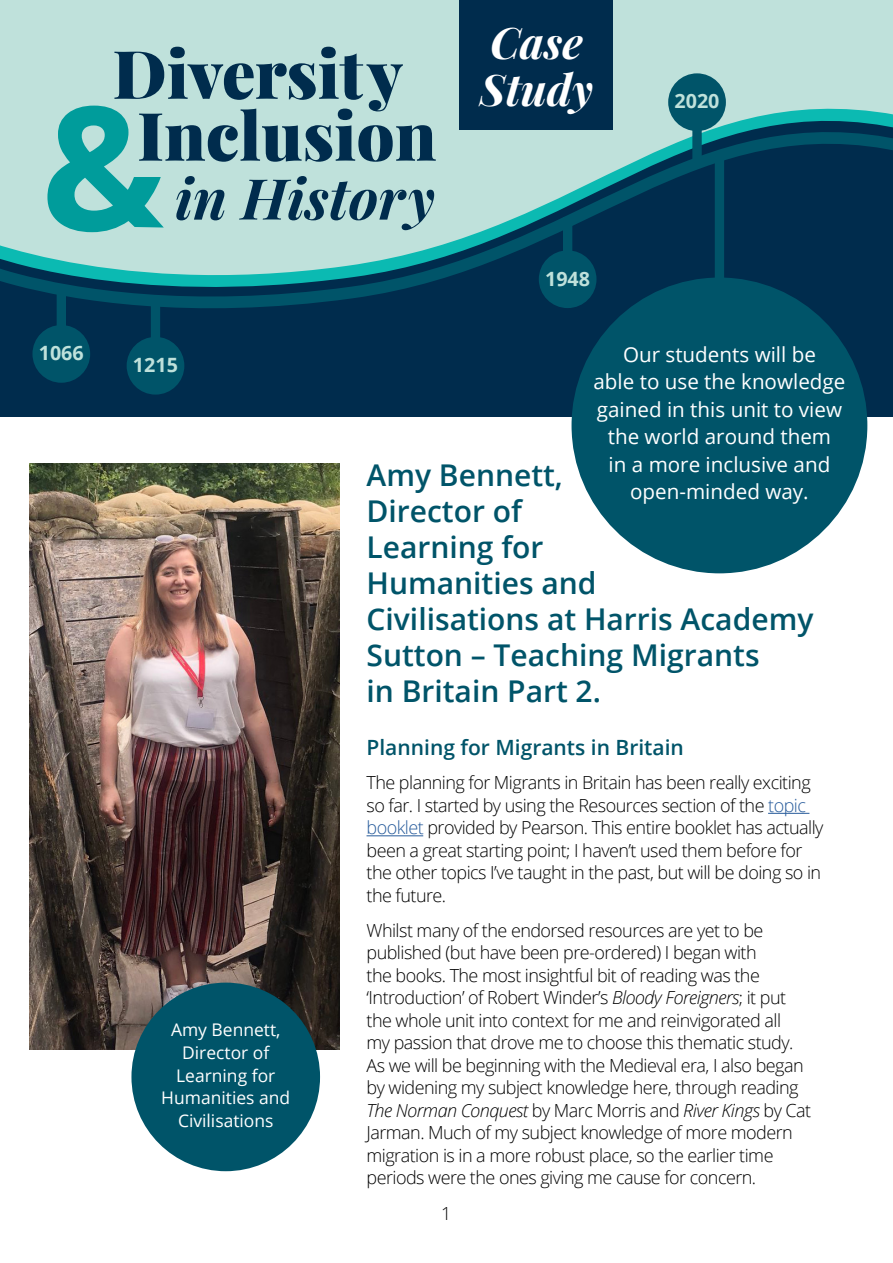
<style>
.page{position:relative;width:893px;height:1263px;background:#fff}
.page>*{position:absolute;margin:0;border:0;box-sizing:border-box;transform-origin:0 0}
.t1{font:900 66.75px/61.9px "Playfair Display";color:#002c4d;text-align:center}
.t2{font:italic 700 56.4px "Playfair Display";color:#002c4d}
.t3{font:italic 700 43.5px/46.5px "Playfair Display";color:#fff}
.t4{font:600 30px/36px "Open Sans";color:#005469}
.t5{font:600 21px "Open Sans";color:#005469}
.t6{font:20.55px/27.5px "Open Sans";color:#fff;text-align:center}
.t7{font:700 19.65px "Open Sans";color:#bfe1db}
.t8{font:300 18px/22.5px "Open Sans";letter-spacing:-.03em;color:#000}
.t9{font:17.4px/22.6px "Open Sans";color:#fff;text-align:center}
.s1{color:#275b9b}
.s2{font-style:italic}
</style>
<div class="page">
<svg style="left:0;top:0;width:893px;height:418px;background:#62909b"></svg>
<div style="left:692px;top:117px;width:10px;height:47px;background:#005469"></div>
<div style="left:668px;top:73px;width:58px;height:58px;background:#005469;border-radius:50%"></div>
<div style="left:57px;top:292px;width:9px;height:48px;background:#005469"></div>
<div style="left:32px;top:325px;width:58px;height:58px;background:#005469;border-radius:50%"></div>
<div style="left:563px;top:217px;width:9px;height:48px;background:#005469"></div>
<div style="left:539px;top:250px;width:57px;height:58px;background:#005469;border-radius:50%"></div>
<div style="left:151px;top:304px;width:9px;height:47px;background:#005469"></div>
<div style="left:127px;top:337px;width:57px;height:58px;background:#005469;border-radius:50%"></div>
<svg style="left:47px;top:106px;width:118px;height:126px;background:#52b9b6"></svg>
<div style="left:133px;top:155px;width:56px;height:22px;background:#bfe1db"></div>
<hr style="left:768px;top:813px;width:41px;height:1px;background:#275b9b">
<hr style="left:366px;top:835px;width:57px;height:1px;background:#275b9b">
<div style="left:460px;top:0;width:153px;height:129px;background:#002c4d"></div>
<img style="left:29px;top:463px;width:311px;height:587px">
<div style="left:131px;top:983px;width:189px;height:188px;background:#005469;border-radius:50%"></div>
<div style="left:715px;top:155px;width:9px;height:147px;background:#005469"></div>
<div style="left:571px;top:278px;width:296px;height:295px;background:#005469;border-radius:50%"></div>
<p class="t7" style="left:39px;top:339px;width:47px">1066</p>
<h1 class="t1" style="left:113px;top:42px;width:325px">Diversity<br>Inclusion</h1>
<h2 class="t2" style="left:175px;top:160px;width:262px">in History</h2>
<h3 class="t3" style="left:480px;top:18px;width:115px">Case<br>Study</h3>
<p class="t7" style="left:545px;top:265px;width:47px">1948</p>
<p class="t7" style="left:674px;top:87px;width:47px">2020</p>
<p class="t7" style="left:133px;top:351px;width:47px">1215</p>
<p class="t9" style="left:161px;top:1018px;width:130px">Amy Bennett,<br>Director of<br>Learning for<br>Humanities and<br>Civilisations</p>
<p class="t6" style="left:593px;top:340px;width:253px">Our students will be<br>able to use the knowledge gained in this unit to view the world around them<br>in a more inclusive and open-minded way.</p>
<h3 class="t4" style="left:366px;top:457px;width:448px">Amy Bennett,<br>Director of<br>Learning for<br>Humanities and<br>Civilisations at Harris Academy<br>Sutton – Teaching Migrants<br>in Britain Part 2.</h3>
<p class="t5" style="left:366px;top:733px;width:319px">Planning for Migrants in Britain</p>
<p class="t8" style="left:366px;top:771px;width:458px">The planning for Migrants in Britain has been really exciting so far. I started by using the Resources section of the <span class="s1">topic booklet</span> provided by Pearson. This entire booklet has actually been a great starting point; I haven’t used them before for the other topics I’ve taught in the past, but will be doing so in the future.</p>
<p class="t8" style="left:366px;top:918px;width:446px">Whilst many of the endorsed resources are yet to be published (but have been pre-ordered) I began with<br>the books. The most insightful bit of reading was the ‘Introduction’ of Robert Winder’s <span class="s2">Bloody Foreigners</span>; it put the whole unit into context for me and reinvigorated all<br>my passion that drove me to choose this thematic study.<br>As we will be beginning with the Medieval era, I also began by widening my subject knowledge here, through reading <span class="s2">The Norman Conquest</span> by Marc Morris and <span class="s2">River Kings</span> by Cat Jarman. Much of my subject knowledge of more modern migration is in a more robust place, so the earlier time periods were the ones giving me cause for concern.</p>
<p class="t8" style="left:441px;top:1201px;width:12px">1</p>
</div>
